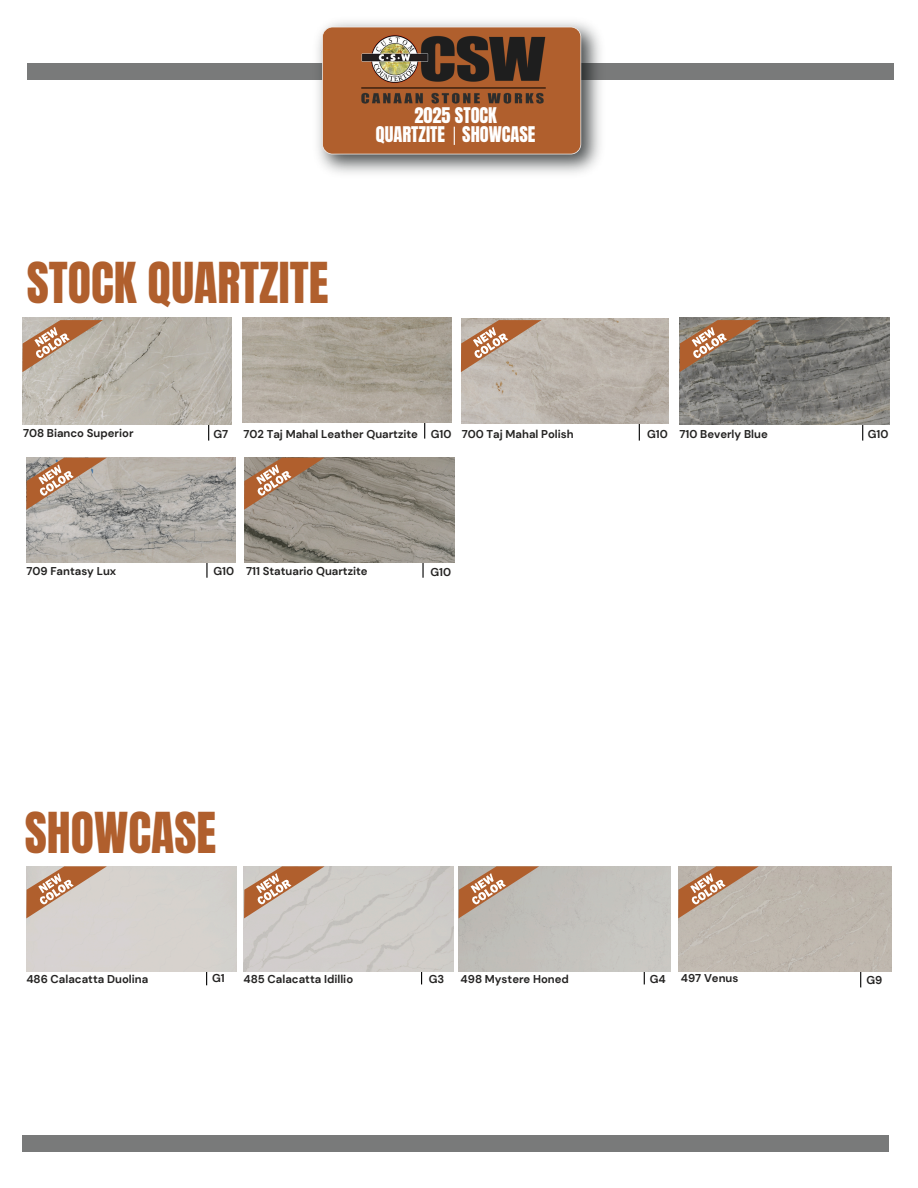
<style>
.page{position:relative;width:918px;height:1188px;background:#fff}
.page>*{position:absolute;margin:0;border:0;box-sizing:border-box;transform-origin:0 0}
.t1{font:48px "Anton";color:#b05f2d}
.t2{font:18.45px/19.2px "Anton";color:#fff;text-align:center}
.t3{font:700 11.25px "DM Sans";color:#242322}
</style>
<div class="page">
<div style="left:27px;top:64px;width:866px;height:16px;background:#797a7a"></div>
<svg style="left:206px;top:562px;width:2px;height:16px"></svg>
<img style="left:26px;top:457px;width:210px;height:105px">
<svg style="left:862px;top:424px;width:1px;height:17px"></svg>
<img style="left:680px;top:317px;width:209px;height:107px">
<svg style="left:680px;top:320px;width:80px;height:52px;background:#947a66"></svg>
<svg style="left:26px;top:458px;width:81px;height:52px;background:#b19684"></svg>
<svg style="left:422px;top:563px;width:2px;height:15px"></svg>
<img style="left:244px;top:457px;width:211px;height:106px">
<svg style="left:206px;top:971px;width:1px;height:14px"></svg>
<svg style="left:421px;top:971px;width:1px;height:13px"></svg>
<img style="left:243px;top:866px;width:210px;height:105px">
<svg style="left:644px;top:971px;width:1px;height:13px"></svg>
<svg style="left:860px;top:971px;width:1px;height:16px"></svg>
<div style="left:678px;top:866px;width:214px;height:105px;background:#beb7ae"></div>
<svg style="left:244px;top:458px;width:81px;height:52px;background:#a68973"></svg>
<svg style="left:26px;top:866px;width:81px;height:52px;background:#ccb09e"></svg>
<svg style="left:244px;top:866px;width:81px;height:52px;background:#c8ad9b"></svg>
<svg style="left:459px;top:866px;width:80px;height:52px;background:#bca18e"></svg>
<svg style="left:678px;top:866px;width:81px;height:52px;background:#bda08a"></svg>
<div style="left:22px;top:1136px;width:866px;height:16px;background:#797a7a"></div>
<img style="left:306px;top:21px;width:305px;height:153px">
<svg style="left:322px;top:27px;width:259px;height:127px;background:#985a32"></svg>
<svg style="left:424px;top:422px;width:1px;height:17px"></svg>
<img style="left:242px;top:317px;width:210px;height:105px">
<svg style="left:639px;top:424px;width:1px;height:17px"></svg>
<img style="left:461px;top:318px;width:208px;height:106px">
<svg style="left:461px;top:320px;width:80px;height:52px;background:#bea08b"></svg>
<svg style="left:208px;top:424px;width:1px;height:17px"></svg>
<img style="left:22px;top:317px;width:210px;height:107px">
<svg style="left:22px;top:320px;width:81px;height:52px;background:#bea28d"></svg>
<p class="t1" style="left:27px;top:249px;width:303px">STOCK QUARTZITE</p>
<p class="t2" style="left:376px;top:106px;width:161px">2025 STOCK<br>QUARTZITE SHOWCASE</p>
<p class="t3" style="left:23px;top:426px;width:112px">708 Bianco Superior</p>
<p class="t3" style="left:214px;top:427px;width:16px">G7</p>
<h3 class="t3" style="left:244px;top:427px;width:176px">702 Taj Mahal Leather Quartzite</h3>
<p class="t3" style="left:431px;top:427px;width:22px">G10</p>
<p class="t3" style="left:462px;top:427px;width:113px">700 Taj Mahal Polish</p>
<p class="t3" style="left:647px;top:427px;width:22px">G10</p>
<p class="t3" style="left:680px;top:427px;width:90px">710 Beverly Blue</p>
<h3 class="t3" style="left:868px;top:427px;width:22px">G10</h3>
<p class="t3" style="left:26px;top:564px;width:91px">709 Fantasy Lux</p>
<h3 class="t3" style="left:214px;top:564px;width:22px">G10</h3>
<p class="t3" style="left:246px;top:564px;width:123px">711 Statuario Quartzite</p>
<p class="t3" style="left:430px;top:565px;width:22px">G10</p>
<p class="t1" style="left:25px;top:798px;width:193px">SHOWCASE</p>
<p class="t3" style="left:26px;top:972px;width:123px">486 Calacatta Duolina</p>
<p class="t3" style="left:212px;top:971px;width:14px">G1</p>
<p class="t3" style="left:244px;top:972px;width:111px">485 Calacatta Idillio</p>
<p class="t3" style="left:429px;top:972px;width:17px">G3</p>
<h3 class="t3" style="left:461px;top:972px;width:110px">498 Mystere Honed</h3>
<h3 class="t3" style="left:650px;top:972px;width:18px">G4</h3>
<h1 class="t3" style="left:681px;top:971px;width:59px">497 Venus</h1>
<p class="t3" style="left:866px;top:973px;width:17px">G9</p>
</div>
